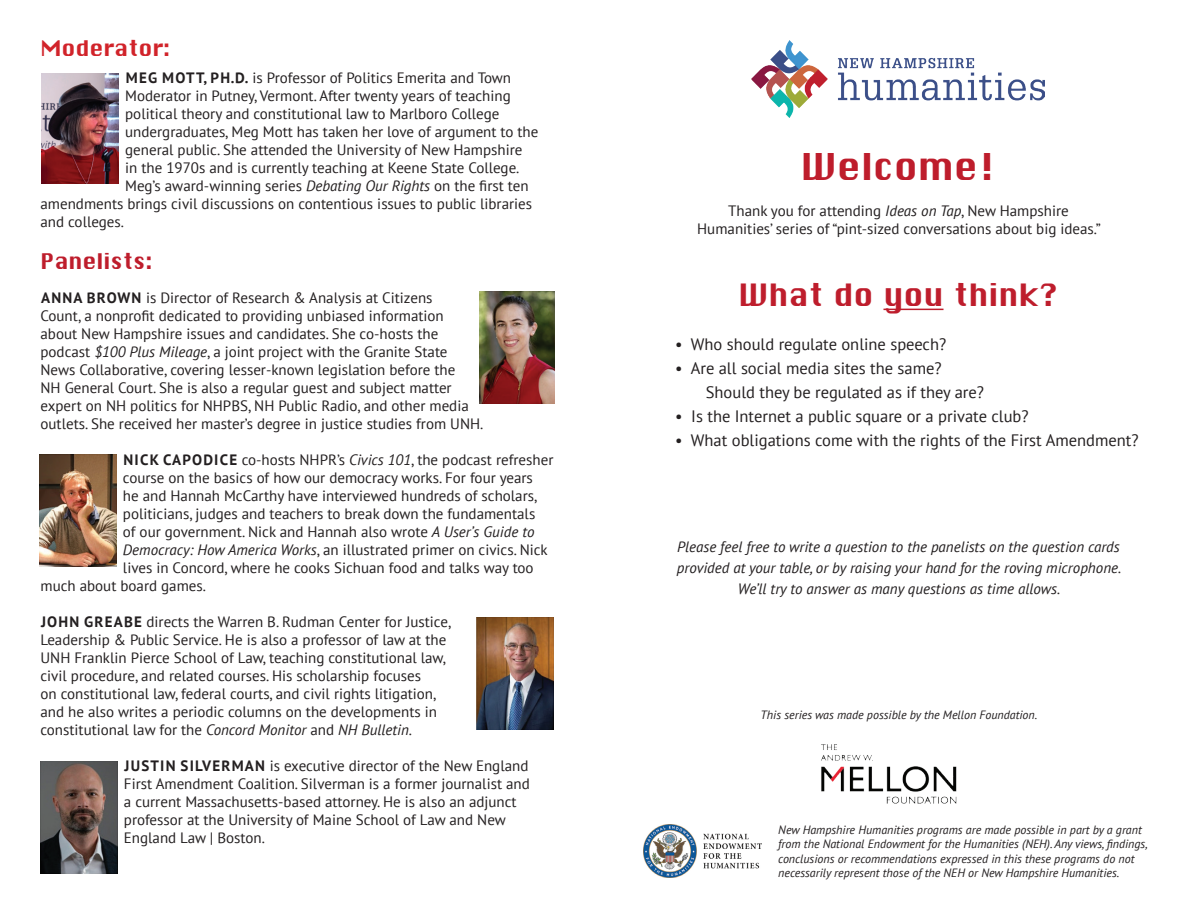
<style>
.page{position:relative;width:1188px;height:918px;background:#fff}
.page>*{position:absolute;margin:0;border:0;box-sizing:border-box;transform-origin:0 0}
.t1{font:36px "Chicago";color:#be1d2c}
.t2{font:30px "Chicago";color:#be1d2c}
.t3{font:21px "Chicago";color:#d1232a}
.t4{font:21px "Chicago";color:#be1d2c}
.t5{font:16.5px/24px "PT Sans";color:#231f20}
.t6{font:15px/18px "PT Sans";color:#231f20}
.t7{font:italic 15px/21px "PT Sans";color:#231f20;text-align:center}
.t8{font:italic 12px/14.4px "PT Sans";color:#231f20}
.s1{font-weight:700}
.s2{font-style:italic}
</style>
<div class="page">
<hr style="left:883px;top:309px;width:61px;height:1px;background:#be1d2c">
<img style="left:752px;top:40px;width:292px;height:77px">
<img style="left:821px;top:744px;width:136px;height:60px">
<img style="left:644px;top:824px;width:118px;height:54px">
<img style="left:40px;top:761px;width:77px;height:112px">
<img style="left:479px;top:292px;width:75px;height:112px">
<img style="left:40px;top:454px;width:76px;height:112px">
<img style="left:477px;top:617px;width:77px;height:112px">
<img style="left:41px;top:74px;width:77px;height:109px">
<h3 class="t3" style="left:40px;top:35px;width:131px">Moderator:</h3>
<p class="t6" style="left:126px;top:68px;width:387px"><span class="s1">MEG MOTT, PH.D.</span> is Professor of Politics Emerita and Town</p>
<p class="t6" style="left:125px;top:86px;width:387px">Moderator in Putney, Vermont. After twenty years of teaching</p>
<p class="t6" style="left:125px;top:104px;width:376px">political theory and constitutional law to Marlboro College</p>
<p class="t6" style="left:125px;top:122px;width:415px">undergraduates, Meg Mott has taken her love of argument to the</p>
<p class="t6" style="left:125px;top:140px;width:399px">general public. She attended the University of New Hampshire</p>
<p class="t6" style="left:125px;top:158px;width:396px">in the 1970s and is currently teaching at Keene State College.</p>
<p class="t6" style="left:125px;top:176px;width:405px">Meg’s award-winning series <span class="s2">Debating Our Rights</span> on the first ten</p>
<p class="t6" style="left:40px;top:194px;width:493px">amendments brings civil discussions on contentious issues to public libraries</p>
<p class="t6" style="left:40px;top:212px;width:85px">and colleges.</p>
<h3 class="t4" style="left:40px;top:248px;width:113px">Panelists:</h3>
<p class="t6" style="left:40px;top:289px;width:444px"><span class="s1">ANNA BROWN</span> is Director of Research &amp; Analysis at Citizens<br>Count, a nonprofit dedicated to providing unbiased information about New Hampshire issues and candidates. She co-hosts the podcast <span class="s2">$100 Plus Mileage</span>, a joint project with the Granite State News Collaborative, covering lesser-known legislation before the<br>NH General Court. She is also a regular guest and subject matter expert on NH politics for NHPBS, NH Public Radio, and other media outlets. She received her master’s degree in justice studies from UNH.</p>
<p class="t6" style="left:124px;top:451px;width:431px"><span class="s1">NICK CAPODICE</span> co-hosts NHPR’s <span class="s2">Civics 101</span>, the podcast refresher</p>
<p class="t6" style="left:123px;top:469px;width:411px">course on the basics of how our democracy works. For four years</p>
<p class="t6" style="left:123px;top:487px;width:416px">he and Hannah McCarthy have interviewed hundreds of scholars,</p>
<p class="t6" style="left:123px;top:505px;width:414px">politicians, judges and teachers to break down the fundamentals</p>
<p class="t6" style="left:123px;top:523px;width:413px">of our government. Nick and Hannah also wrote <span class="s2">A User’s Guide to</span></p>
<p class="t6" style="left:123px;top:541px;width:426px"><span class="s2">Democracy: How America Works</span>, an illustrated primer on civics. Nick</p>
<p class="t6" style="left:123px;top:559px;width:412px">lives in Concord, where he cooks Sichuan food and talks way too</p>
<p class="t6" style="left:40px;top:577px;width:167px">much about board games.</p>
<p class="t6" style="left:40px;top:613px;width:412px"><span class="s1">JOHN GREABE</span> directs the Warren B. Rudman Center for Justice, Leadership &amp; Public Service. He is also a professor of law at the UNH Franklin Pierce School of Law, teaching constitutional law, civil procedure, and related courses. His scholarship focuses<br>on constitutional law, federal courts, and civil rights litigation, and he also writes a periodic columns on the developments in constitutional law for the <span class="s2">Concord Monitor</span> and <span class="s2">NH Bulletin</span>.</p>
<p class="t6" style="left:124px;top:757px;width:407px"><span class="s1">JUSTIN SILVERMAN</span> is executive director of the New England First Amendment Coalition. Silverman is a former journalist and a current Massachusetts-based attorney. He is also an adjunct professor at the University of Maine School of Law and New England Law | Boston.</p>
<h1 class="t1" style="left:801px;top:144px;width:197px">Welcome!</h1>
<p class="t6" style="left:697px;top:202px;width:405px;text-align:center">Thank you for attending <span class="s2">Ideas on Tap</span>, New Hampshire<br>Humanities’ series of “pint-sized conversations about big ideas.”</p>
<h2 class="t2" style="left:738px;top:276px;width:322px">What do you think?</h2>
<p class="t5" style="left:675px;top:331px;width:273px">• Who should regulate online speech?</p>
<p class="t5" style="left:706px;top:355px;width:280px;text-indent:-31px">• Are all social media sites the same?<br>Should they be regulated as if they are?</p>
<p class="t5" style="left:675px;top:403px;width:355px">• Is the Internet a public square or a private club?</p>
<p class="t5" style="left:675px;top:427px;width:465px">• What obligations come with the rights of the First Amendment?</p>
<p class="t7" style="left:677px;top:536px;width:446px">Please feel free to write a question to the panelists on the question cards provided at your table, or by raising your hand for the roving microphone.<br>We’ll try to answer as many questions as time allows.</p>
<p class="t8" style="left:761px;top:708px;width:278px">This series was made possible by the Mellon Foundation.</p>
<p class="t8" style="left:778px;top:822px;width:371px">New Hampshire Humanities programs are made possible in part by a grant from the National Endowment for the Humanities (NEH). Any views, findings, conclusions or recommendations expressed in this these programs do not necessarily represent those of the NEH or New Hampshire Humanities.</p>
</div>
